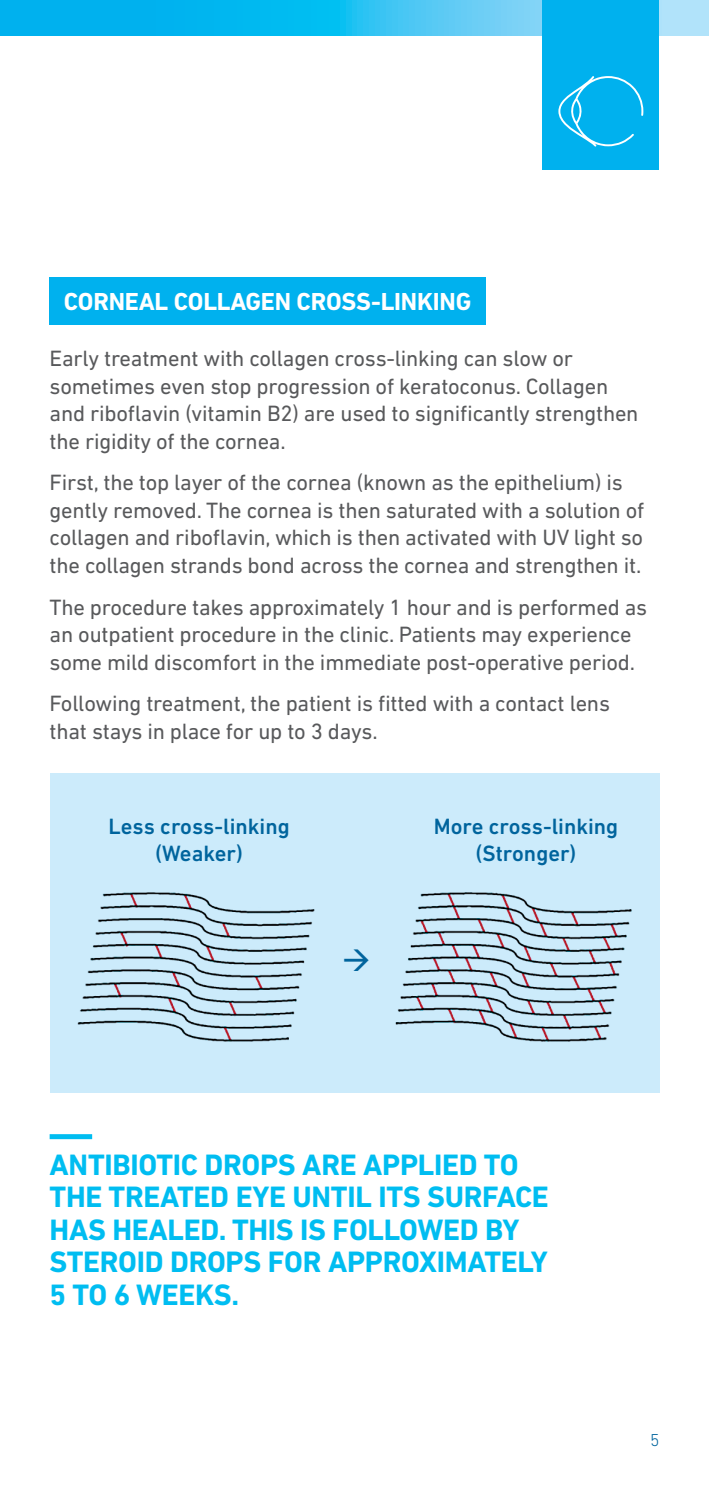
<style>
.page{position:relative;width:709px;height:1489px;background:#fff}
.page>*{position:absolute;margin:0;border:0;box-sizing:border-box;transform-origin:0 0}
.t1{font:700 30px/32.5px "DIN Next LT Pro";letter-spacing:-.01em;color:#00bdf1}
.t2{font:700 25px "DIN Next LT Pro";letter-spacing:-.01em;color:#fff}
.t3{font:22.5px/27.5px "DIN Next LT Pro";letter-spacing:-.01em;color:#58595b}
.t4{font:500 22.5px/27.5px "DIN Next LT Pro";color:#00649d;text-align:center}
.t5{font:300 17.5px "DIN Next LT Pro";color:#00649d}
</style>
<div class="page">
<svg style="left:0;top:0;width:709px;height:35px;background:#2cc0f1"></svg>
<div style="left:542px;top:0;width:117px;height:170px;background:#00b1ee"></div>
<svg style="left:558px;top:76px;width:85px;height:70px"></svg>
<div style="left:50px;top:1134px;width:42px;height:5px;background:#00bdf1"></div>
<div style="left:50px;top:277px;width:435px;height:47px;background:#00b1ee"></div>
<div style="left:50px;top:773px;width:609px;height:319px;background:#ccebfb"></div>
<img style="left:77px;top:892px;width:555px;height:150px">
<svg style="left:344px;top:949px;width:24px;height:22px"></svg>
<p class="t2" style="left:64px;top:287px;width:409px">CORNEAL COLLAGEN CROSS-LINKING</p>
<p class="t3" style="left:50px;top:344px;width:590px">Early treatment with collagen cross-linking can slow or sometimes even stop progression of keratoconus. Collagen and riboflavin (vitamin B2) are used to significantly strengthen the rigidity of the cornea.</p>
<p class="t3" style="left:50px;top:468px;width:596px">First, the top layer of the cornea (known as the epithelium) is gently removed. The cornea is then saturated with a solution of collagen and riboflavin, which is then activated with UV light so the collagen strands bond across the cornea and strengthen it.</p>
<p class="t3" style="left:50px;top:593px;width:599px">The procedure takes approximately 1 hour and is performed as an outpatient procedure in the clinic. Patients may experience some mild discomfort in the immediate post-operative period.</p>
<p class="t3" style="left:50px;top:689px;width:562px">Following treatment, the patient is fitted with a contact lens that stays in place for up to 3 days.</p>
<p class="t4" style="left:109px;top:812px;width:183px">Less cross-linking (Weaker)</p>
<p class="t4" style="left:434px;top:812px;width:186px">More cross-linking (Stronger)</p>
<h1 class="t1" style="left:50px;top:1147px;width:501px">ANTIBIOTIC DROPS ARE APPLIED TO<br>THE TREATED EYE UNTIL ITS SURFACE<br>HAS HEALED. THIS IS FOLLOWED BY<br>STEROID DROPS FOR APPROXIMATELY<br>5 TO 6 WEEKS.</h1>
<p class="t5" style="left:650px;top:1429px;width:11px">5</p>
</div>
